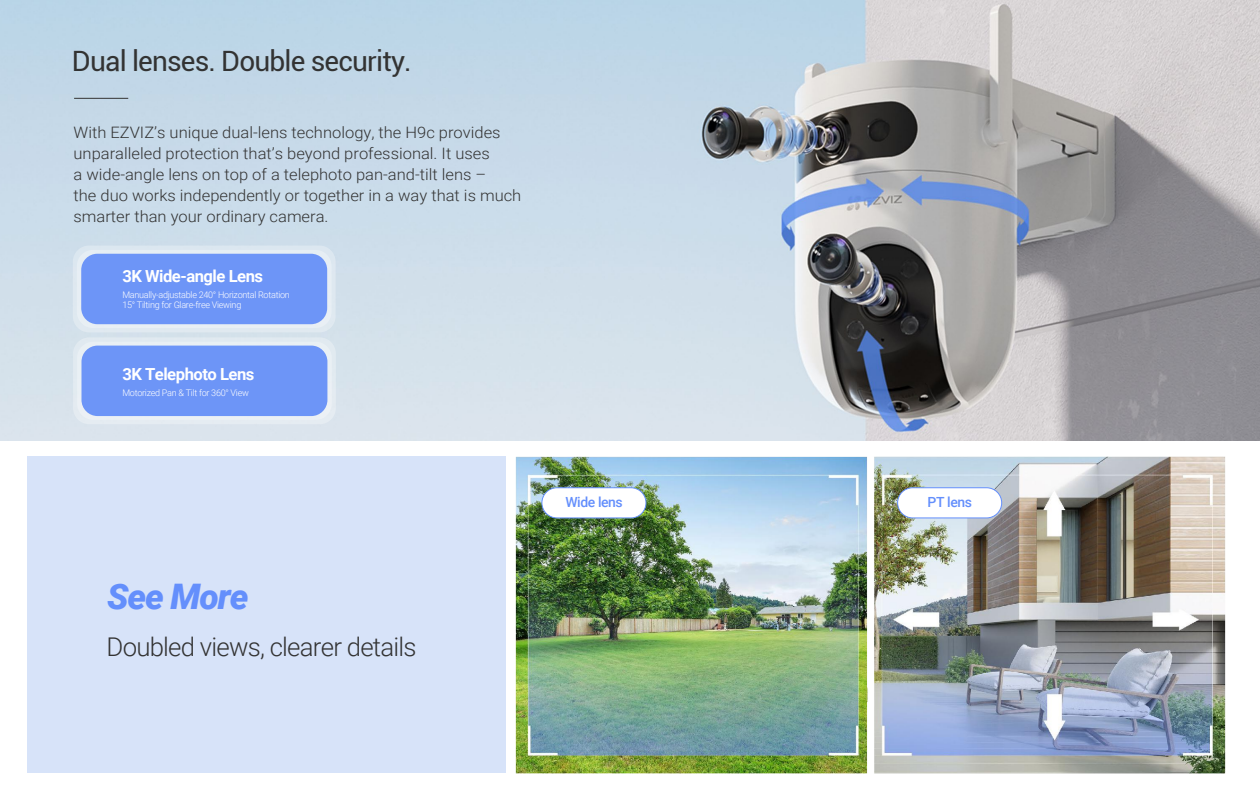
<style>
.page{position:relative;width:1260px;height:788px;background:#fff}
.page>*{position:absolute;margin:0;border:0;box-sizing:border-box;transform-origin:0 0}
.t1{font:italic 900 35.18px "Roboto";letter-spacing:-.03em;color:#648ffc}
.t2{font:28px "Roboto";letter-spacing:-.03em;color:#333}
.t3{font:300 25.81px "Roboto";letter-spacing:-.03em;color:#333}
.t4{font:700 16.62px "Roboto";letter-spacing:-.03em;color:#fff}
.t5{font:300 15.75px/21px "Roboto";color:#333;scale:1.05 1}
.t6{font:500 14px "Roboto";letter-spacing:-.03em;color:#648ffc}
.t7{font:300 9.1px/10.8px "Roboto";letter-spacing:-.03em;color:#fff}
</style>
<div class="page">
<img style="left:0;top:0;width:1260px;height:441px">
<hr style="left:74px;top:98px;width:54px;height:1px;background:#333">
<svg style="left:73px;top:245px;width:263px;height:87px;background:#dee8f1"></svg>
<div style="left:81px;top:254px;width:246px;height:70px;background:#6d95f7;border-radius:16px"></div>
<div style="left:73px;top:337px;width:263px;height:87px;background:#e5ecf3;border-radius:16px"></div>
<div style="left:82px;top:345px;width:245px;height:71px;background:#6d95f7;border-radius:16px"></div>
<div style="left:28px;top:456px;width:478px;height:316px;background:#d7e3f9"></div>
<img style="left:515px;top:456px;width:711px;height:318px">
<div style="left:542px;top:487px;width:104px;height:31px;background:#fff;border-radius:15px"></div>
<div style="left:541px;top:487px;width:105px;height:31px;border:1px solid #648ffc;border-radius:15px"></div>
<div style="left:898px;top:487px;width:104px;height:31px;background:#fff;border-radius:15px"></div>
<div style="left:897px;top:487px;width:105px;height:31px;border:1px solid #648ffc;border-radius:15px"></div>
<h2 class="t2" style="left:72px;top:42px;width:341px">Dual lenses. Double security.</h2>
<p class="t5" style="left:74px;top:121px;width:428px">With EZVIZ’s unique dual-lens technology, the H9c provides unparalleled protection that’s beyond professional. It uses<br>a wide-angle lens on top of a telephoto pan-and-tilt lens –<br>the duo works independently or together in a way that is much smarter than your ordinary camera.</p>
<p class="t4" style="left:122px;top:264px;width:142px">3K Wide-angle Lens</p>
<p class="t7" style="left:122px;top:288px;width:169px">Manually-adjustable 240° Horizontal Rotation<br>15° Tilting for Glare-free Viewing</p>
<p class="t4" style="left:122px;top:362px;width:134px">3K Telephoto Lens</p>
<p class="t7" style="left:122px;top:387px;width:128px">Motorized Pan &amp; Tilt for 360° View</p>
<h1 class="t1" style="left:107px;top:572px;width:143px">See More</h1>
<h3 class="t3" style="left:107px;top:629px;width:311px">Doubled views, clearer details</h3>
<p class="t6" style="left:565px;top:492px;width:59px">Wide lens</p>
<p class="t6" style="left:928px;top:492px;width:46px">PT lens</p>
</div>
